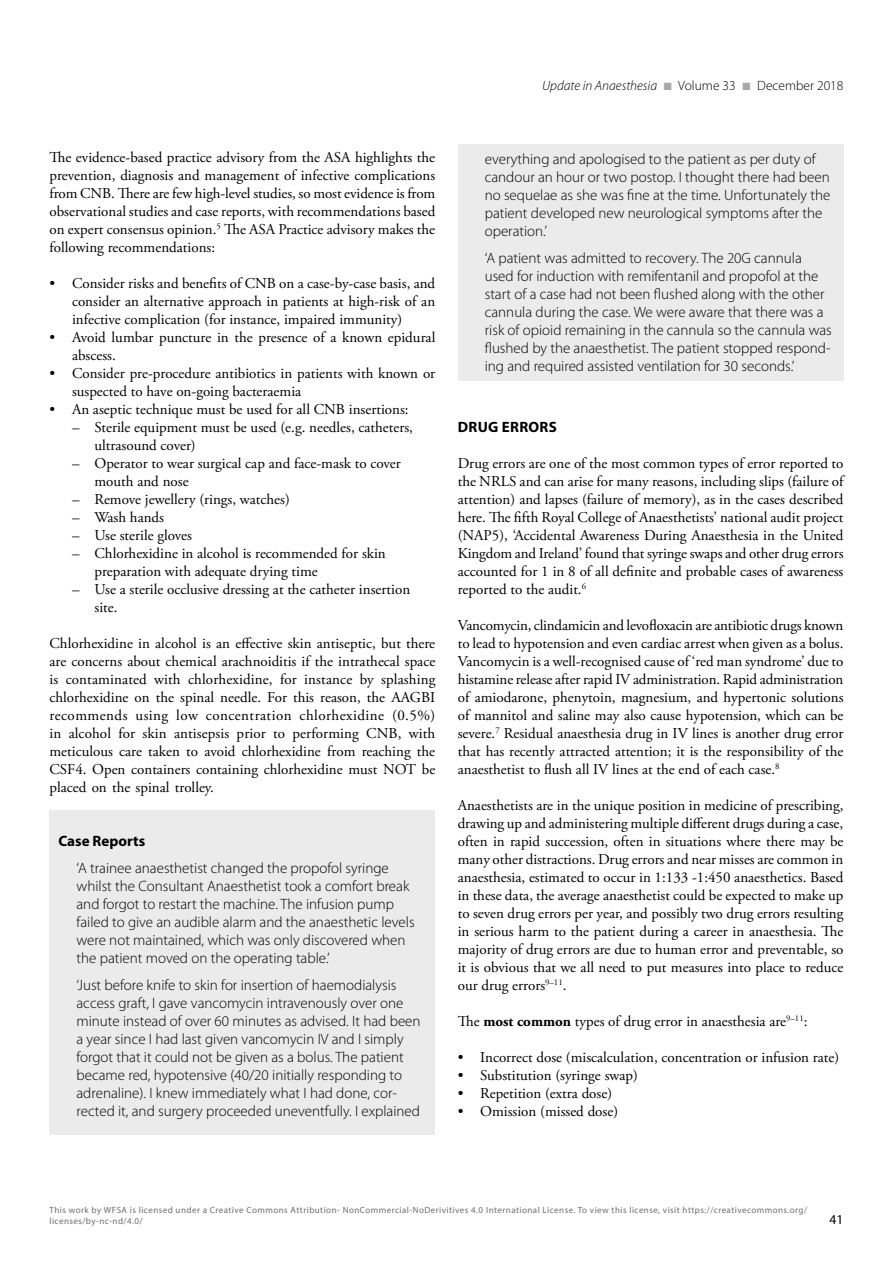
<style>
.page{position:relative;width:893px;height:1263px;background:#fff}
.page>*{position:absolute;margin:0;border:0;box-sizing:border-box;transform-origin:0 0}
.t1{font:15px/18px "Adobe Garamond Pro";color:#000;text-align:justify}
.t2{font:300 15px/18px "Myriad Pro";color:#000}
.t3{font:700 15px "Myriad Pro";letter-spacing:.015em;color:#000}
.t4{font:300 13.5px "Myriad Pro";color:#000}
.t5{font:13.5px "Myriad Pro";color:#000}
.t6{font:9px/11.2px "Myriad Pro";letter-spacing:.05em;color:#6d6e71}
.s1{font-style:italic}
.s2{color:#a7a9ac}
.s3{font-weight:700}
</style>
<div class="page">
<div style="left:50px;top:810px;width:385px;height:324px;background:#ebebec"></div>
<div style="left:458px;top:144px;width:385px;height:236px;background:#ebebec"></div>
<p class="t4" style="left:542px;top:77px;width:303px"><span class="s1">Update in Anaesthesia</span> <span class="s2">■</span> Volume 33 <span class="s2">■</span> December 2018</p>
<p class="t1" style="left:50px;top:149px;width:387px">The evidence-based practice advisory from the ASA highlights the prevention, diagnosis and management of infective complications from CNB. There are few high-level studies, so most evidence is from observational studies and case reports, with recommendations based on expert consensus opinion.<sup>5</sup> The ASA Practice advisory makes the following recommendations:</p>
<p class="t1" style="left:72px;top:275px;width:365px;text-indent:-22px">• Consider risks and benefits of CNB on a case-by-case basis, and consider an alternative approach in patients at high-risk of an infective complication (for instance, impaired immunity)</p>
<p class="t1" style="left:72px;top:329px;width:365px;text-indent:-22px">• Avoid lumbar puncture in the presence of a known epidural abscess.</p>
<p class="t1" style="left:72px;top:365px;width:365px;text-indent:-22px">• Consider pre-procedure antibiotics in patients with known or suspected to have on-going bacteraemia</p>
<p class="t1" style="left:50px;top:401px;width:361px">• An aseptic technique must be used for all CNB insertions:</p>
<p class="t1" style="left:95px;top:419px;width:320px;text-indent:-22px">– Sterile equipment must be used (e.g. needles, catheters, ultrasound cover)</p>
<p class="t1" style="left:95px;top:455px;width:308px;text-indent:-22px">– Operator to wear surgical cap and face-mask to cover mouth and nose</p>
<p class="t1" style="left:72px;top:491px;width:219px">– Remove jewellery (rings, watches)</p>
<p class="t1" style="left:72px;top:509px;width:94px">– Wash hands</p>
<p class="t1" style="left:72px;top:527px;width:122px">– Use sterile gloves</p>
<p class="t1" style="left:95px;top:545px;width:293px;text-indent:-22px">– Chlorhexidine in alcohol is recommended for skin preparation with adequate drying time</p>
<p class="t1" style="left:95px;top:581px;width:317px;text-indent:-22px">– Use a sterile occlusive dressing at the catheter insertion site.</p>
<p class="t1" style="left:50px;top:635px;width:387px">Chlorhexidine in alcohol is an effective skin antiseptic, but there are concerns about chemical arachnoiditis if the intrathecal space is contaminated with chlorhexidine, for instance by splashing chlorhexidine on the spinal needle. For this reason, the AAGBI recommends using low concentration chlorhexidine (0.5%) in alcohol for skin antisepsis prior to performing CNB, with meticulous care taken to avoid chlorhexidine from reaching the CSF4. Open containers containing chlorhexidine must NOT be placed on the spinal trolley.</p>
<p class="t3" style="left:58px;top:831px;width:88px">Case Reports</p>
<p class="t2" style="left:76px;top:859px;width:340px">‘A trainee anaesthetist changed the propofol syringe whilst the Consultant Anaesthetist took a comfort break and forgot to restart the machine. The infusion pump failed to give an audible alarm and the anaesthetic levels were not maintained, which was only discovered when the patient moved on the operating table.’</p>
<p class="t2" style="left:76px;top:976px;width:346px">‘Just before knife to skin for insertion of haemodialysis access graft, I gave vancomycin intravenously over one minute instead of over 60 minutes as advised. It had been a year since I had last given vancomycin IV and I simply forgot that it could not be given as a bolus. The patient became red, hypotensive (40/20 initially responding to adrenaline). I knew immediately what I had done, cor&shy;rected it, and surgery proceeded uneventfully. I explained</p>
<p class="t2" style="left:485px;top:150px;width:347px">everything and apologised to the patient as per duty of candour an hour or two postop. I thought there had been no sequelae as she was fine at the time. Unfortunately the patient developed new neurological symptoms after the operation.’</p>
<p class="t2" style="left:485px;top:249px;width:349px">‘A patient was admitted to recovery. The 20G cannula used for induction with remifentanil and propofol at the start of a case had not been flushed along with the other cannula during the case. We were aware that there was a risk of opioid remaining in the cannula so the cannula was flushed by the anaesthetist. The patient stopped respond&shy;ing and required assisted ventilation for 30 seconds.’</p>
<p class="t3" style="left:458px;top:417px;width:100px">DRUG ERRORS</p>
<p class="t1" style="left:458px;top:455px;width:387px">Drug errors are one of the most common types of error reported to the NRLS and can arise for many reasons, including slips (failure of attention) and lapses (failure of memory), as in the cases described here. The fifth Royal College of Anaesthetists’ national audit project (NAP5), ‘Accidental Awareness During Anaesthesia in the United Kingdom and Ireland’ found that syringe swaps and other drug errors accounted for 1 in 8 of all definite and probable cases of awareness reported to the audit.<sup>6</sup></p>
<p class="t1" style="left:458px;top:617px;width:387px">Vancomycin, clindamicin and levofloxacin are antibiotic drugs known to lead to hypotension and even cardiac arrest when given as a bolus.<br>Vancomycin is a well-recognised cause of ‘red man syndrome’ due to histamine release after rapid IV administration. Rapid administration of amiodarone, phenytoin, magnesium, and hypertonic solutions of mannitol and saline may also cause hypotension, which can be severe.<sup>7</sup> Residual anaesthesia drug in IV lines is another drug error that has recently attracted attention; it is the responsibility of the anaesthetist to flush all IV lines at the end of each case.<sup>8</sup></p>
<p class="t1" style="left:458px;top:797px;width:387px">Anaesthetists are in the unique position in medicine of prescribing, drawing up and administering multiple different drugs during a case, often in rapid succession, often in situations where there may be many other distractions. Drug errors and near misses are common in anaesthesia, estimated to occur in 1:133 -1:450 anaesthetics. Based in these data, the average anaesthetist could be expected to make up to seven drug errors per year, and possibly two drug errors resulting in serious harm to the patient during a career in anaesthesia. The majority of drug errors are due to human error and preventable, so it is obvious that we all need to put measures into place to reduce our drug errors<sup>9–11</sup>.</p>
<p class="t1" style="left:458px;top:1013px;width:351px">The <span class="s3">most common</span> types of drug error in anaesthesia are<sup>9–11</sup>:</p>
<p class="t1" style="left:458px;top:1049px;width:383px">• Incorrect dose (miscalculation, concentration or infusion rate)</p>
<p class="t1" style="left:458px;top:1067px;width:182px">• Substitution (syringe swap)</p>
<p class="t1" style="left:458px;top:1085px;width:156px">• Repetition (extra dose)</p>
<p class="t1" style="left:458px;top:1103px;width:162px">• Omission (missed dose)</p>
<p class="t6" style="left:50px;top:1204px;width:759px">This work by WFSA is licensed under a Creative Commons Attribution- NonCommercial-NoDerivitives 4.0 International License. To view this license, visit https://creativecommons.org/ licenses/by-nc-nd/4.0/</p>
<p class="t5" style="left:830px;top:1211px;width:15px">41</p>
</div>
